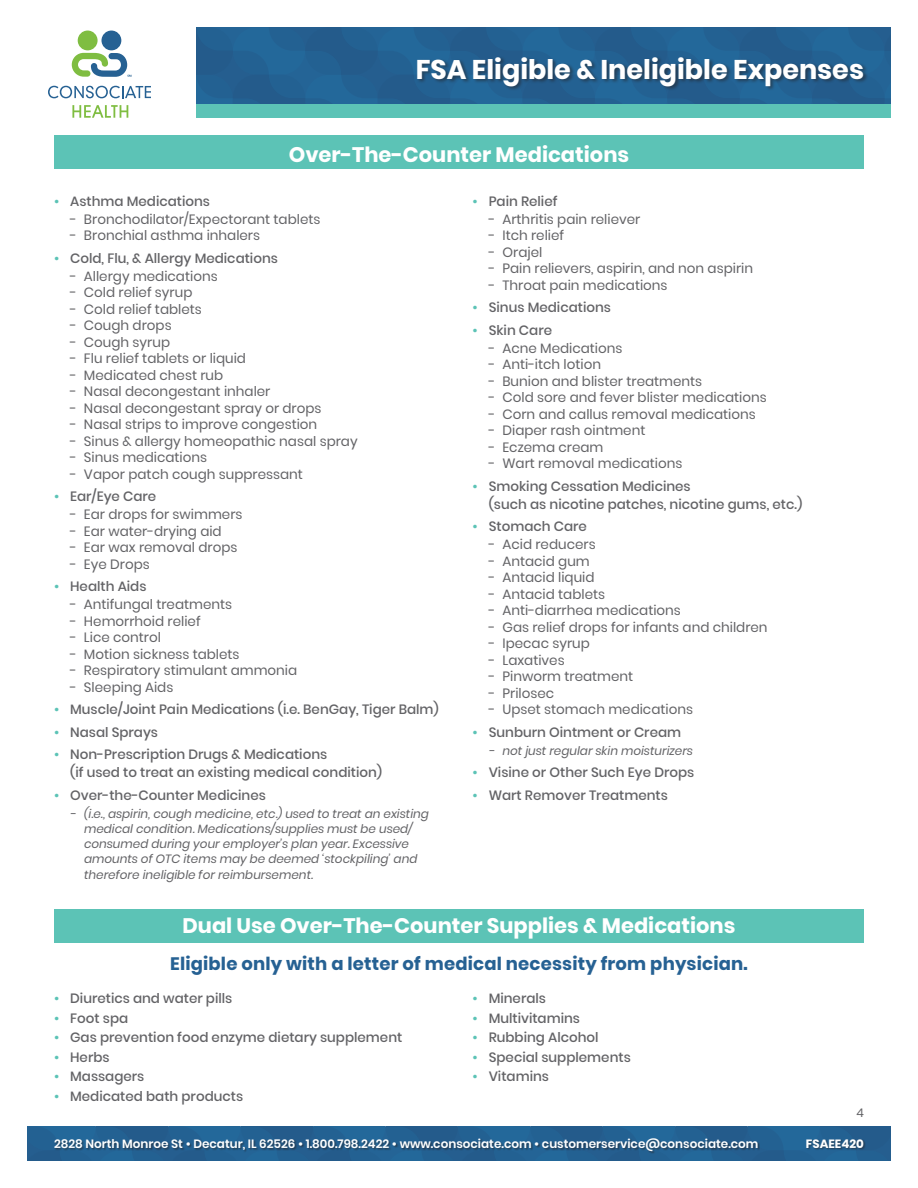
<style>
.page{position:relative;width:918px;height:1188px;background:#fff}
.page>*{position:absolute;margin:0;border:0;box-sizing:border-box;transform-origin:0 0}
.t1{font:700 27px "Poppins";color:#fff}
.t2{font:700 21px "Poppins";color:#fff}
.t3{font:700 18px "Poppins";letter-spacing:.01em;color:#266193}
.t4{font:13.5px "Poppins";color:#636366}
.t5{font:500 13.5px/18px "Poppins";color:#636366}
.t6{font:italic 12px/15px "Poppins";color:#636366;text-align:center}
.t7{font:600 12px "Poppins";color:#fff}
.t8{font:700 12px "Poppins";color:#fff}
.t9{font:12px "Poppins";color:#636366}
.s1{color:#5cc3b6}
</style>
<div class="page">
<svg style="left:72px;top:105px;width:56px;height:13px"></svg>
<svg style="left:48px;top:86px;width:103px;height:12px"></svg>
<div style="left:78px;top:31px;width:20px;height:19px;background:#7fbd41;border-radius:50%"></div>
<div style="left:102px;top:31px;width:19px;height:19px;background:#266193;border-radius:50%"></div>
<svg style="left:72px;top:53px;width:59px;height:24px"></svg>
<div style="left:27px;top:1127px;width:864px;height:33px;background:#236192"></div>
<div style="left:196px;top:28px;width:695px;height:76px;background:#236192"></div>
<div style="left:196px;top:104px;width:695px;height:14px;background:#5cc3b6"></div>
<div style="left:416px;top:56px;width:452px;height:35px;background:#231f20;opacity:.5"></div>
<div style="left:806px;top:1139px;width:60px;height:12px;background:#231f20;opacity:.5"></div>
<div style="left:54px;top:1139px;width:706px;height:15px;background:#231f20;opacity:.5"></div>
<div style="left:54px;top:909px;width:810px;height:34px;background:#5cc3b6"></div>
<div style="left:54px;top:135px;width:810px;height:34px;background:#5cc3b6"></div>
<h1 class="t1" style="left:416px;top:54px;width:450px">FSA Eligible &amp; Ineligible Expenses</h1>
<h2 class="t2" style="left:289px;top:142px;width:342px">Over-The-Counter Medications</h2>
<p class="t5" style="left:472px;top:192px;width:86px"><span class="s1">•</span> Pain Relief</p>
<p class="t4" style="left:489px;top:211px;width:153px">- Arthritis pain reliever</p>
<p class="t4" style="left:489px;top:228px;width:77px">- Itch relief</p>
<p class="t4" style="left:489px;top:244px;width:55px">- Orajel</p>
<p class="t4" style="left:489px;top:261px;width:266px">- Pain relievers, aspirin, and non aspirin</p>
<p class="t4" style="left:489px;top:277px;width:180px">- Throat pain medications</p>
<p class="t5" style="left:472px;top:299px;width:140px"><span class="s1">•</span> Sinus Medications</p>
<p class="t5" style="left:472px;top:321px;width:81px"><span class="s1">•</span> Skin Care</p>
<p class="t4" style="left:489px;top:340px;width:135px">- Acne Medications</p>
<p class="t4" style="left:489px;top:357px;width:114px">- Anti-itch lotion</p>
<p class="t4" style="left:489px;top:373px;width:215px">- Bunion and blister treatments</p>
<p class="t4" style="left:489px;top:390px;width:280px">- Cold sore and fever blister medications</p>
<p class="t4" style="left:489px;top:406px;width:269px">- Corn and callus removal medications</p>
<p class="t4" style="left:489px;top:423px;width:158px">- Diaper rash ointment</p>
<p class="t4" style="left:489px;top:439px;width:116px">- Eczema cream</p>
<p class="t4" style="left:489px;top:456px;width:195px">- Wart removal medications</p>
<p class="t5" style="left:489px;top:477px;width:315px;text-indent:-16px"><span class="s1">•</span> Smoking Cessation Medicines<br>(such as nicotine patches, nicotine gums, etc.)</p>
<p class="t5" style="left:472px;top:518px;width:116px"><span class="s1">•</span> Stomach Care</p>
<p class="t4" style="left:489px;top:537px;width:108px">- Acid reducers</p>
<p class="t4" style="left:489px;top:553px;width:103px">- Antacid gum</p>
<p class="t4" style="left:489px;top:570px;width:107px">- Antacid liquid</p>
<p class="t4" style="left:489px;top:586px;width:118px">- Antacid tablets</p>
<p class="t4" style="left:489px;top:603px;width:194px">- Anti-diarrhea medications</p>
<p class="t4" style="left:489px;top:619px;width:280px">- Gas relief drops for infants and children</p>
<p class="t4" style="left:489px;top:636px;width:103px">- Ipecac syrup</p>
<p class="t4" style="left:489px;top:652px;width:78px">- Laxatives</p>
<p class="t4" style="left:489px;top:669px;width:146px">- Pinworm treatment</p>
<p class="t4" style="left:489px;top:685px;width:67px">- Prilosec</p>
<p class="t4" style="left:489px;top:702px;width:206px">- Upset stomach medications</p>
<p class="t5" style="left:472px;top:723px;width:210px"><span class="s1">•</span> Sunburn Ointment or Cream</p>
<p class="t6" style="left:489px;top:743px;width:206px">- not just regular skin moisturizers</p>
<p class="t5" style="left:472px;top:764px;width:223px"><span class="s1">•</span> Visine or Other Such Eye Drops</p>
<p class="t5" style="left:472px;top:786px;width:197px"><span class="s1">•</span> Wart Remover Treatments</p>
<p class="t5" style="left:54px;top:192px;width:158px"><span class="s1">•</span> Asthma Medications</p>
<p class="t4" style="left:70px;top:211px;width:252px">- Bronchodilator/Expectorant tablets</p>
<p class="t4" style="left:70px;top:228px;width:191px">- Bronchial asthma inhalers</p>
<p class="t5" style="left:54px;top:249px;width:225px"><span class="s1">•</span> Cold, Flu, &amp; Allergy Medications</p>
<p class="t4" style="left:70px;top:268px;width:149px">- Allergy medications</p>
<p class="t4" style="left:70px;top:285px;width:124px">- Cold relief syrup</p>
<p class="t4" style="left:70px;top:301px;width:133px">- Cold relief tablets</p>
<p class="t4" style="left:70px;top:318px;width:103px">- Cough drops</p>
<p class="t4" style="left:70px;top:334px;width:101px">- Cough syrup</p>
<p class="t4" style="left:70px;top:351px;width:177px">- Flu relief tablets or liquid</p>
<p class="t4" style="left:70px;top:367px;width:155px">- Medicated chest rub</p>
<p class="t4" style="left:70px;top:384px;width:202px">- Nasal decongestant inhaler</p>
<p class="t4" style="left:70px;top:400px;width:253px">- Nasal decongestant spray or drops</p>
<p class="t4" style="left:70px;top:417px;width:249px">- Nasal strips to improve congestion</p>
<p class="t4" style="left:70px;top:433px;width:289px">- Sinus &amp; allergy homeopathic nasal spray</p>
<p class="t4" style="left:70px;top:450px;width:138px">- Sinus medications</p>
<p class="t4" style="left:70px;top:466px;width:234px">- Vapor patch cough suppressant</p>
<p class="t5" style="left:54px;top:488px;width:104px"><span class="s1">•</span> Ear/Eye Care</p>
<p class="t4" style="left:70px;top:507px;width:174px">- Ear drops for swimmers</p>
<p class="t4" style="left:70px;top:523px;width:153px">- Ear water-drying aid</p>
<p class="t4" style="left:70px;top:540px;width:169px">- Ear wax removal drops</p>
<p class="t4" style="left:70px;top:556px;width:81px">- Eye Drops</p>
<p class="t5" style="left:54px;top:578px;width:94px"><span class="s1">•</span> Health Aids</p>
<p class="t4" style="left:70px;top:597px;width:164px">- Antifungal treatments</p>
<p class="t4" style="left:70px;top:613px;width:132px">- Hemorrhoid relief</p>
<p class="t4" style="left:70px;top:630px;width:92px">- Lice control</p>
<p class="t4" style="left:70px;top:646px;width:171px">- Motion sickness tablets</p>
<p class="t4" style="left:70px;top:663px;width:229px">- Respiratory stimulant ammonia</p>
<p class="t4" style="left:70px;top:679px;width:105px">- Sleeping Aids</p>
<p class="t5" style="left:54px;top:701px;width:386px"><span class="s1">•</span> Muscle/Joint Pain Medications (i.e. BenGay, Tiger Balm)</p>
<p class="t5" style="left:54px;top:723px;width:106px"><span class="s1">•</span> Nasal Sprays</p>
<p class="t5" style="left:70px;top:746px;width:314px;text-indent:-16px"><span class="s1">•</span> Non-Prescription Drugs &amp; Medications<br>(if used to treat an existing medical condition)</p>
<p class="t5" style="left:54px;top:786px;width:213px"><span class="s1">•</span> Over-the-Counter Medicines</p>
<p class="t6" style="left:70px;top:806px;width:360px">- (i.e., aspirin, cough medicine, etc.) used to treat an existing medical condition. Medications/supplies must be used/ consumed during your employer’s plan year. Excessive amounts of OTC items may be deemed ‘stockpiling’ and</p>
<p class="t6" style="left:84px;top:868px;width:231px">therefore ineligible for reimbursement.</p>
<h2 class="t2" style="left:183px;top:914px;width:554px">Dual Use Over-The-Counter Supplies &amp; Medications</h2>
<h3 class="t3" style="left:170px;top:953px;width:579px">Eligible only with a letter of medical necessity from physician.</h3>
<p class="t5" style="left:54px;top:989px;width:180px"><span class="s1">•</span> Diuretics and water pills</p>
<p class="t5" style="left:54px;top:1009px;width:76px"><span class="s1">•</span> Foot spa</p>
<p class="t5" style="left:54px;top:1028px;width:350px"><span class="s1">•</span> Gas prevention food enzyme dietary supplement</p>
<p class="t5" style="left:54px;top:1048px;width:57px"><span class="s1">•</span> Herbs</p>
<p class="t5" style="left:54px;top:1067px;width:92px"><span class="s1">•</span> Massagers</p>
<p class="t5" style="left:54px;top:1087px;width:191px"><span class="s1">•</span> Medicated bath products</p>
<p class="t5" style="left:472px;top:989px;width:75px"><span class="s1">•</span> Minerals</p>
<p class="t5" style="left:472px;top:1009px;width:109px"><span class="s1">•</span> Multivitamins</p>
<p class="t5" style="left:472px;top:1028px;width:128px"><span class="s1">•</span> Rubbing Alcohol</p>
<p class="t5" style="left:472px;top:1048px;width:160px"><span class="s1">•</span> Special supplements</p>
<p class="t5" style="left:472px;top:1067px;width:78px"><span class="s1">•</span> Vitamins</p>
<p class="t9" style="left:857px;top:1106px;width:9px">4</p>
<p class="t7" style="left:54px;top:1137px;width:706px">2828 North Monroe St • Decatur, IL 62526 • 1.800.798.2422 • www.consociate.com • customerservice@consociate.com</p>
<p class="t8" style="left:806px;top:1137px;width:60px">FSAEE420</p>
</div>
